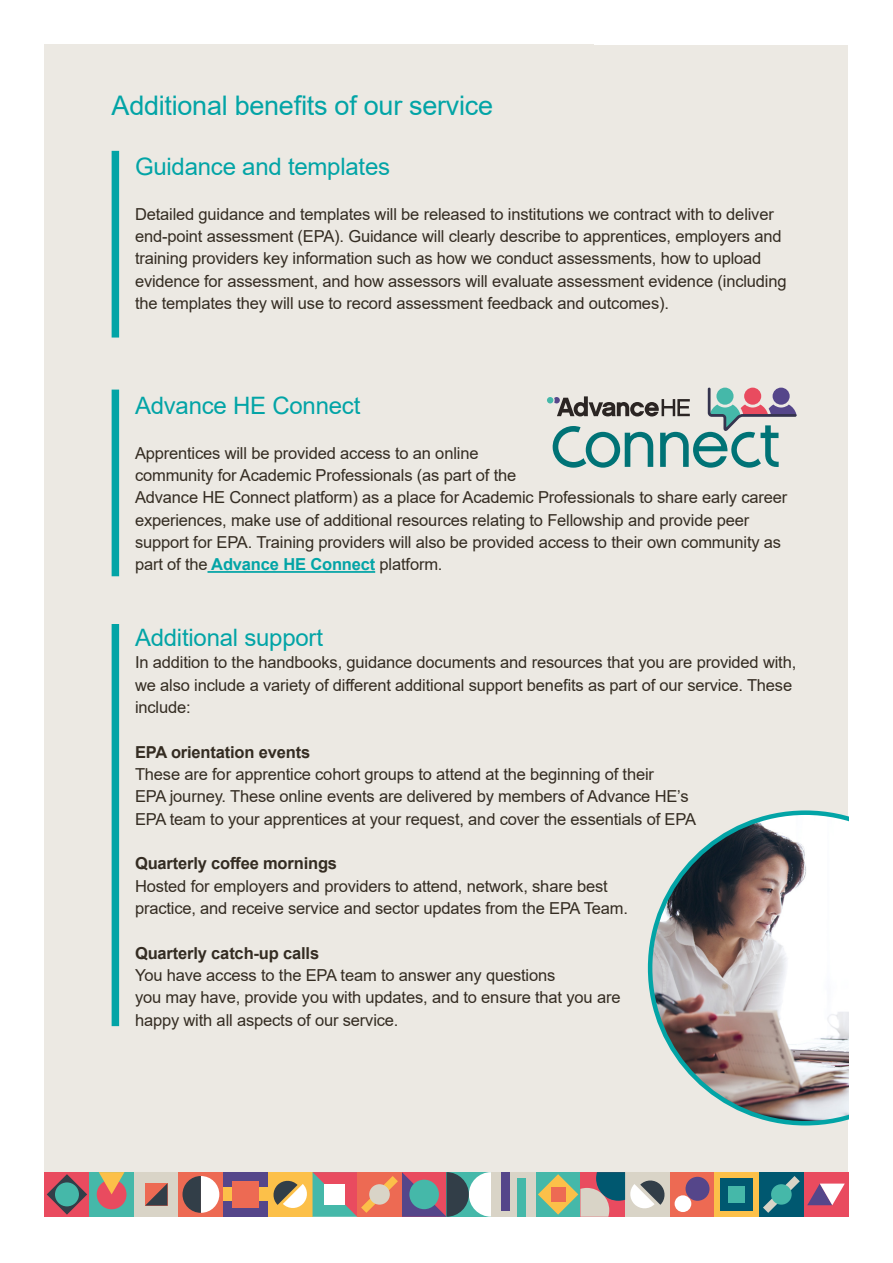
<style>
.page{position:relative;width:893px;height:1263px;background:#fff}
.page>*{position:absolute;margin:0;border:0;box-sizing:border-box;transform-origin:0 0}
.t1{font:27px "Arial";letter-spacing:-.01em;color:#02a4a6}
.t2{font:24px "Arial";letter-spacing:-.01em;color:#02a4a6}
.t3{font:16.5px/22.4px "Arial";letter-spacing:-.01em;color:#342c22}
.t4{font:700 16.5px "Arial";letter-spacing:-.01em;color:#342c22}
.s1{font-weight:700;color:#02a4a6}
</style>
<div class="page">
<div style="left:45px;top:45px;width:803px;height:1172px;background:#ece9e3"></div>
<div style="left:89px;top:1172px;width:45px;height:45px;background:#45b8a9"></div>
<div style="left:97px;top:1179px;width:29px;height:30px;background:#e94b5f;border-radius:50%"></div>
<svg style="left:99px;top:1172px;width:26px;height:22px"></svg>
<div style="left:134px;top:1172px;width:45px;height:45px;background:#d9d4c7"></div>
<svg style="left:145px;top:1183px;width:22px;height:22px"></svg>
<div style="left:268px;top:1172px;width:45px;height:45px;background:#fcc049"></div>
<div style="left:804px;top:1172px;width:44px;height:45px;background:#e94b5f"></div>
<svg style="left:807px;top:1183px;width:38px;height:22px"></svg>
<div style="left:536px;top:1172px;width:44px;height:45px;background:#45b8a9"></div>
<div style="left:759px;top:1172px;width:45px;height:45px;background:#005870"></div>
<svg style="left:763px;top:1176px;width:37px;height:37px"></svg>
<div style="left:771px;top:1184px;width:21px;height:20px;background:#45b8a9;border-radius:50%"></div>
<div style="left:670px;top:1172px;width:44px;height:45px;background:#ed6a53"></div>
<div style="left:685px;top:1177px;width:24px;height:24px;background:#55468a;border-radius:50%"></div>
<div style="left:675px;top:1195px;width:16px;height:17px;background:#fff;border-radius:50%"></div>
<div style="left:625px;top:1172px;width:45px;height:45px;background:#d9d4c7"></div>
<div style="left:714px;top:1172px;width:45px;height:45px;background:#fcc049"></div>
<div style="left:721px;top:1178px;width:32px;height:32px;background:#005870"></div>
<div style="left:729px;top:1186px;width:16px;height:16px;background:#45b8a9"></div>
<svg style="left:273px;top:1172px;width:218px;height:45px;background:#b19384"></svg>
<div style="left:491px;top:1172px;width:45px;height:45px;background:#d9d4c7"></div>
<div style="left:501px;top:1172px;width:8px;height:38px;background:#55468a"></div>
<div style="left:517px;top:1178px;width:9px;height:39px;background:#45b8a9"></div>
<svg style="left:538px;top:1172px;width:127px;height:45px"></svg>
<div style="left:45px;top:1172px;width:44px;height:45px;background:#e94b5f"></div>
<svg style="left:47px;top:1174px;width:40px;height:40px"></svg>
<div style="left:55px;top:1182px;width:24px;height:24px;background:#45b8a9;border-radius:50%"></div>
<div style="left:223px;top:1172px;width:45px;height:45px;background:#55468a"></div>
<div style="left:223px;top:1188px;width:45px;height:13px;background:#fcc049"></div>
<div style="left:232px;top:1181px;width:27px;height:26px;background:#ed6a53"></div>
<div style="left:179px;top:1172px;width:44px;height:45px;background:#ed6a53"></div>
<svg style="left:182px;top:1176px;width:37px;height:37px"></svg>
<div style="left:112px;top:151px;width:7px;height:186px;background:#02a4a6"></div>
<div style="left:112px;top:390px;width:7px;height:186px;background:#02a4a6"></div>
<hr style="left:207px;top:571px;width:168px;height:2px;background:#02a4a6">
<svg style="left:547px;top:388px;width:249px;height:80px"></svg>
<div style="left:112px;top:624px;width:7px;height:402px;background:#02a4a6"></div>
<svg style="left:648px;top:810px;width:201px;height:315px"></svg>
<h1 class="t1" style="left:112px;top:87px;width:383px">Additional benefits of our service</h1>
<h2 class="t2" style="left:135px;top:150px;width:257px">Guidance and templates</h2>
<p class="t3" style="left:135px;top:203px;width:653px">Detailed guidance and templates will be released to institutions we contract with to deliver end-point assessment (EPA). Guidance will clearly describe to apprentices, employers and training providers key information such as how we conduct assessments, how to upload evidence for assessment, and how assessors will evaluate assessment evidence (including the templates they will use to record assessment feedback and outcomes).</p>
<h2 class="t2" style="left:135px;top:389px;width:227px">Advance HE Connect</h2>
<p class="t3" style="left:135px;top:441px;width:654px">Apprentices will be provided access to an online<br>community for Academic Professionals (as part of the<br>Advance HE Connect platform) as a place for Academic Professionals to share early career experiences, make use of additional resources relating to Fellowship and provide peer support for EPA. Training providers will also be provided access to their own community as part of the <span class="s1">Advance HE Connect</span> platform.</p>
<h2 class="t2" style="left:135px;top:621px;width:190px">Additional support</h2>
<p class="t3" style="left:135px;top:651px;width:663px">In addition to the handbooks, guidance documents and resources that you are provided with, we also include a variety of different additional support benefits as part of our service. These include:</p>
<p class="t4" style="left:135px;top:740px;width:177px">EPA orientation events</p>
<p class="t3" style="left:135px;top:763px;width:562px">These are for apprentice cohort groups to attend at the beginning of their<br>EPA journey. These online events are delivered by members of Advance HE’s<br>EPA team to your apprentices at your request, and cover the essentials of EPA</p>
<p class="t4" style="left:135px;top:852px;width:204px">Quarterly coffee mornings</p>
<p class="t3" style="left:135px;top:875px;width:494px">Hosted for employers and providers to attend, network, share best practice, and receive service and sector updates from the EPA Team.</p>
<p class="t4" style="left:135px;top:941px;width:186px">Quarterly catch-up calls</p>
<p class="t3" style="left:135px;top:964px;width:487px">You have access to the EPA team to answer any questions<br>you may have, provide you with updates, and to ensure that you are happy with all aspects of our service.</p>
</div>
